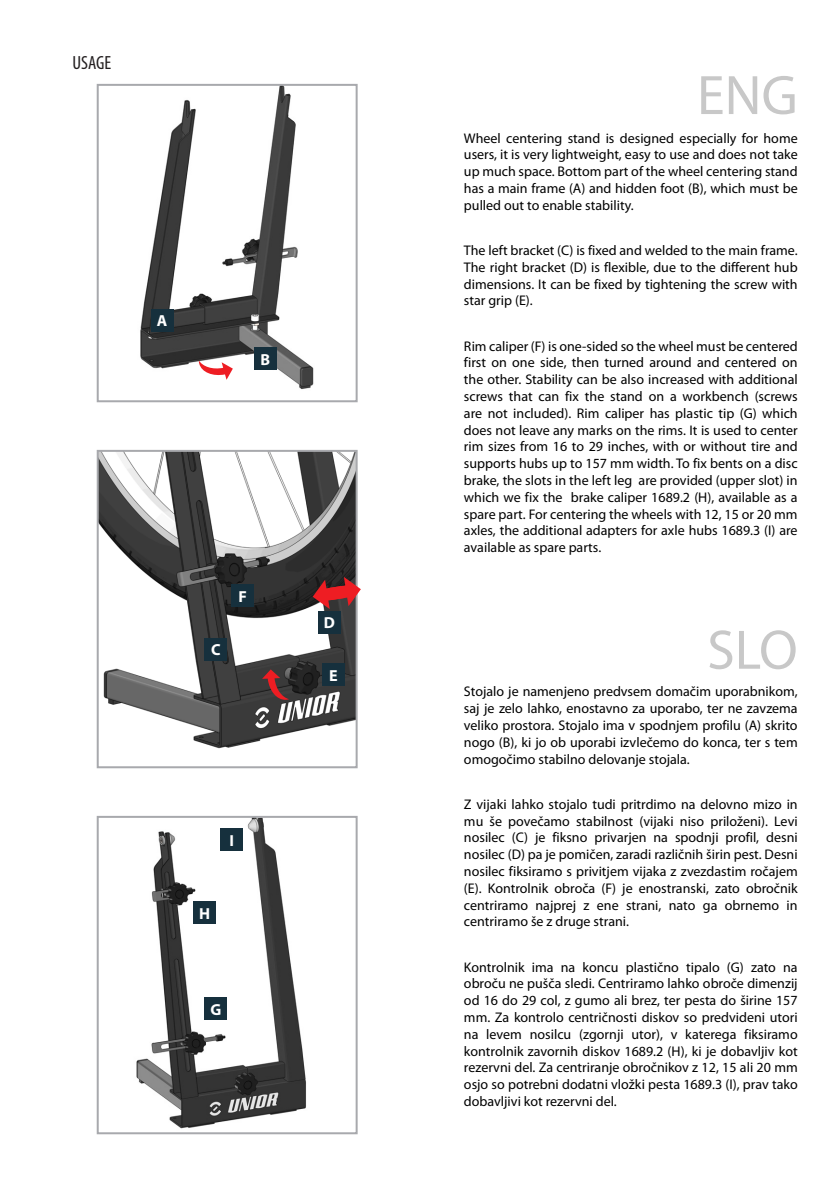
<style>
.page{position:relative;width:840px;height:1191px;background:#fff}
.page>*{position:absolute;margin:0;border:0;box-sizing:border-box;transform-origin:0 0}
.številka_stranska{font:56px "Myriad Pro";color:#c8c8c8}
.Teh_opis_ang{font:condensed 19.2px "Myriad Pro";letter-spacing:-.005em;color:#231f20}
.t1{font:700 16px "Myriad Pro";color:#fff}
.uvod{font:14px/16.8px "Myriad Pro";color:#000;text-align:justify}
</style>
<div class="page">
<img style="left:136px;top:819px;width:170px;height:310px">
<div style="left:97px;top:816px;width:260px;height:318px;border:2px solid #a8a9ad"></div>
<img style="left:140px;top:87px;width:174px;height:302px">
<div style="left:97px;top:84px;width:260px;height:318px;border:2px solid #a8a9ad"></div>
<img style="left:100px;top:453px;width:254px;height:296px">
<div style="left:97px;top:450px;width:260px;height:318px;border:2px solid #a8a9ad"></div>
<div style="left:204px;top:638px;width:23px;height:22px;background:#16303d"></div>
<div style="left:322px;top:663px;width:23px;height:23px;background:#16303d"></div>
<div style="left:231px;top:584px;width:23px;height:23px;background:#16303d"></div>
<div style="left:317px;top:611px;width:23px;height:22px;background:#16303d"></div>
<div style="left:204px;top:997px;width:23px;height:23px;background:#16303d"></div>
<div style="left:193px;top:901px;width:23px;height:23px;background:#16303d"></div>
<div style="left:220px;top:828px;width:23px;height:23px;background:#16303d"></div>
<div style="left:254px;top:347px;width:23px;height:23px;background:#16303d"></div>
<div style="left:151px;top:309px;width:22px;height:23px;background:#16303d"></div>
<svg style="left:199px;top:360px;width:34px;height:20px"></svg>
<svg style="left:262px;top:669px;width:27px;height:31px"></svg>
<svg style="left:312px;top:577px;width:48px;height:32px;background:#973a3d"></svg>
<p class="Teh_opis_ang" style="left:73px;top:51px;width:40px">USAGE</p>
<p class="t1" style="left:157px;top:311px;width:12px">A</p>
<p class="t1" style="left:260px;top:349px;width:11px">B</p>
<p class="t1" style="left:211px;top:639px;width:11px">C</p>
<p class="t1" style="left:238px;top:585px;width:10px">F</p>
<p class="t1" style="left:229px;top:830px;width:6px">I</p>
<p class="t1" style="left:199px;top:902px;width:13px">H</p>
<p class="t1" style="left:210px;top:999px;width:12px">G</p>
<p class="t1" style="left:323px;top:612px;width:13px">D</p>
<p class="t1" style="left:329px;top:665px;width:10px">E</p>
<p class="številka_stranska" style="left:696px;top:61px;width:102px">ENG</p>
<p class="uvod" style="left:463px;top:129px;width:335px">Wheel centering stand is designed especially for home users, it is very lightweight, easy to use and does not take up much space. Bottom part of the wheel centering stand has a main frame (A) and hidden foot (B), which must be pulled out to enable stability.</p>
<p class="uvod" style="left:463px;top:242px;width:335px">The left bracket (C) is fixed and welded to the main frame.<br>The right bracket (D) is flexible, due to the different hub dimensions. It can be fixed by tightening the screw with star grip (E).</p>
<p class="uvod" style="left:463px;top:337px;width:335px">Rim caliper (F) is one-sided so the wheel must be centered first on one side, then turned around and centered on the other. Stability can be also increased with additional screws that can fix the stand on a workbench (screws are not included). Rim caliper has plastic tip (G) which does not leave any marks on the rims. It is used to center rim sizes from 16 to 29 inches, with or without tire and supports hubs up to 157 mm width. To fix bents on a disc brake, the slots in the left leg are provided (upper slot) in which we fix the brake caliper 1689.2 (H), available as a spare part. For centering the wheels with 12, 15 or 20 mm axles, the additional adapters for axle hubs 1689.3 (I) are available as spare parts.</p>
<p class="številka_stranska" style="left:706px;top:615px;width:92px">SLO</p>
<p class="uvod" style="left:463px;top:683px;width:335px">Stojalo je namenjeno predvsem domačim uporabnikom, saj je zelo lahko, enostavno za uporabo, ter ne zavzema veliko prostora. Stojalo ima v spodnjem profilu (A) skrito nogo (B), ki jo ob uporabi izvlečemo do konca, ter s tem omogočimo stabilno delovanje stojala.</p>
<p class="uvod" style="left:463px;top:795px;width:335px">Z vijaki lahko stojalo tudi pritrdimo na delovno mizo in mu še povečamo stabilnost (vijaki niso priloženi). Levi nosilec (C) je fiksno privarjen na spodnji profil, desni nosilec (D) pa je pomičen, zaradi različnih širin pest. Desni nosilec fiksiramo s privitjem vijaka z zvezdastim ročajem (E). Kontrolnik obroča (F) je enostranski, zato obročnik centriramo najprej z ene strani, nato ga obrnemo in centriramo še z druge strani.</p>
<p class="uvod" style="left:463px;top:958px;width:335px">Kontrolnik ima na koncu plastično tipalo (G) zato na obroču ne pušča sledi. Centriramo lahko obroče dimenzij od 16 do 29 col, z gumo ali brez, ter pesta do širine 157 mm. Za kontrolo centričnosti diskov so predvideni utori na levem nosilcu (zgornji utor), v katerega fiksiramo kontrolnik zavornih diskov 1689.2 (H), ki je dobavljiv kot rezervni del. Za centriranje obročnikov z 12, 15 ali 20 mm osjo so potrebni dodatni vložki pesta 1689.3 (I), prav tako dobavljivi kot rezervni del.</p>
</div>
